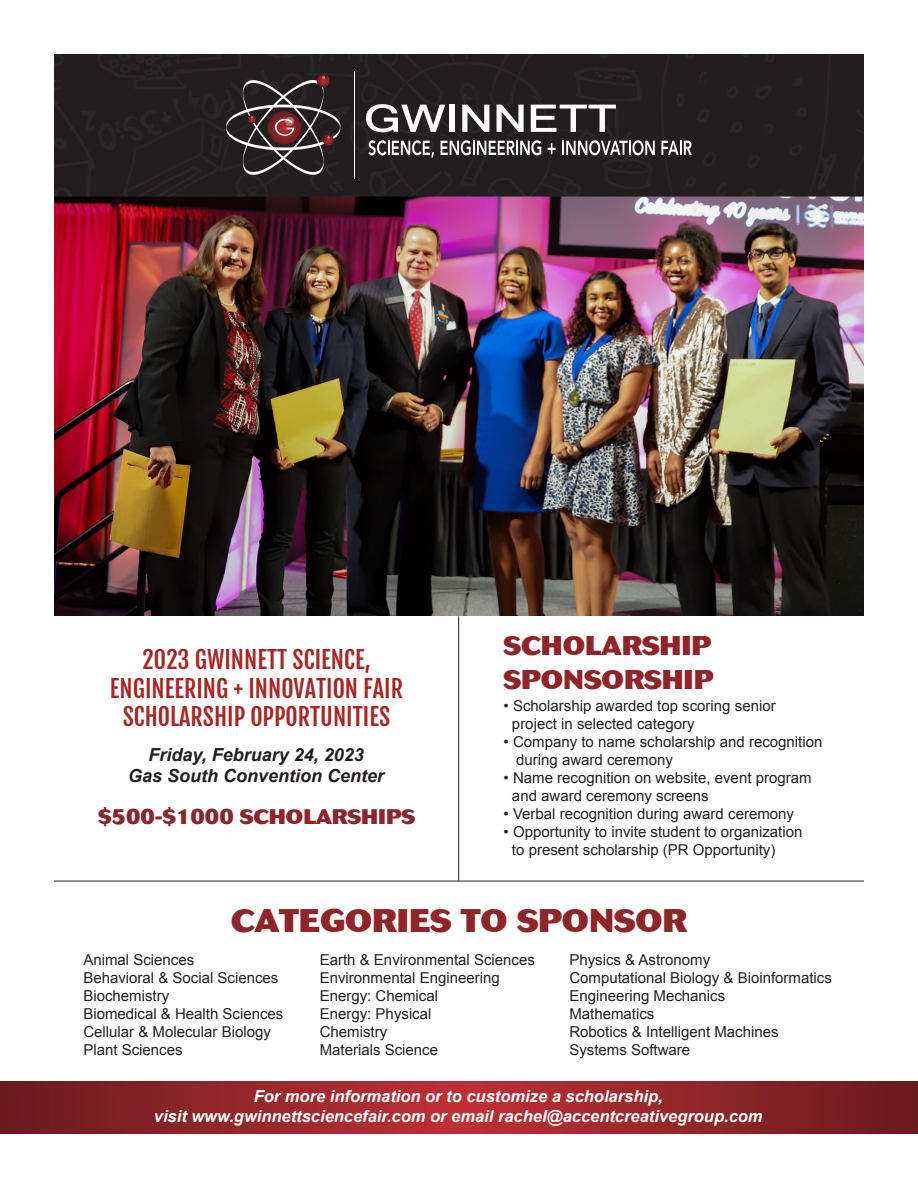
<style>
.page{position:relative;width:918px;height:1188px;background:#fff}
.page>*{position:absolute;margin:0;border:0;box-sizing:border-box;transform-origin:0 0}
.t1{font:800 32.7px "Cosmos";color:#8f252a}
.t2{font:800 27px "Cosmos";color:#8f252a}
.t3{font:24px "Fjalla One";color:#a82624}
.t4{font:800 21px "Cosmos";color:#8f252a}
.t5{font:italic 700 18px "Arial";color:#231f20}
.t6{font:italic 700 16.5px/19.8px "Arial";color:#fff;text-align:center}
.t7{font:15px "Arial";color:#231f20}
</style>
<div class="page">
<img style="left:54px;top:197px;width:810px;height:419px">
<div style="left:55px;top:55px;width:808px;height:141px;background:#231f20"></div>
<div style="left:54px;top:54px;width:810px;height:143px;border:2px solid #231f20"></div>
<svg style="left:0;top:1082px;width:918px;height:52px;background:#92252a"></svg>
<hr style="left:354px;top:71px;width:1px;height:108px;background:#fff">
<svg style="left:226px;top:74px;width:115px;height:101px"></svg>
<svg style="left:366px;top:104px;width:79px;height:28px"></svg>
<div style="left:449px;top:105px;width:6px;height:27px;background:#fff"></div>
<svg style="left:462px;top:105px;width:27px;height:27px"></svg>
<svg style="left:497px;top:105px;width:27px;height:27px"></svg>
<svg style="left:531px;top:105px;width:85px;height:27px"></svg>
<svg style="left:368px;top:140px;width:66px;height:18px"></svg>
<svg style="left:441px;top:140px;width:100px;height:15px"></svg>
<svg style="left:548px;top:143px;width:8px;height:11px"></svg>
<svg style="left:562px;top:140px;width:93px;height:15px"></svg>
<svg style="left:661px;top:141px;width:31px;height:14px"></svg>
<hr style="left:458px;top:616px;width:1px;height:265px;background:#231f20">
<hr style="left:54px;top:881px;width:810px;height:1px;background:#231f20">
<p class="t3" style="left:142px;top:645px;width:230px">2023 GWINNETT SCIENCE,</p>
<p class="t3" style="left:110px;top:673px;width:295px">ENGINEERING + INNOVATION FAIR</p>
<p class="t3" style="left:123px;top:702px;width:269px">SCHOLARSHIP OPPORTUNITIES</p>
<p class="t5" style="left:148px;top:743px;width:217px">Friday, February 24, 2023</p>
<p class="t5" style="left:128px;top:764px;width:258px">Gas South Convention Center</p>
<p class="t4" style="left:98px;top:805px;width:318px">$500-$1000 SCHOLARSHIPS</p>
<p class="t2" style="left:504px;top:630px;width:209px">SCHOLARSHIP</p>
<p class="t2" style="left:504px;top:663px;width:211px">SPONSORSHIP</p>
<p class="t7" style="left:504px;top:696px;width:274px">• Scholarship awarded top scoring senior</p>
<p class="t7" style="left:512px;top:714px;width:184px">project in selected category</p>
<p class="t7" style="left:504px;top:732px;width:320px">• Company to name scholarship and recognition</p>
<p class="t7" style="left:516px;top:750px;width:158px">during award ceremony</p>
<p class="t7" style="left:504px;top:768px;width:309px">• Name recognition on website, event program</p>
<p class="t7" style="left:512px;top:786px;width:198px">and award ceremony screens</p>
<p class="t7" style="left:504px;top:804px;width:292px">• Verbal recognition during award ceremony</p>
<p class="t7" style="left:504px;top:822px;width:300px">• Opportunity to invite student to organization</p>
<p class="t7" style="left:512px;top:840px;width:265px">to present scholarship (PR Opportunity)</p>
<p class="t1" style="left:231px;top:901px;width:458px">CATEGORIES TO SPONSOR</p>
<p class="t7" style="left:83px;top:950px;width:112px">Animal Sciences</p>
<p class="t7" style="left:83px;top:968px;width:197px">Behavioral &amp; Social Sciences</p>
<p class="t7" style="left:83px;top:986px;width:87px">Biochemistry</p>
<p class="t7" style="left:83px;top:1004px;width:202px">Biomedical &amp; Health Sciences</p>
<p class="t7" style="left:83px;top:1022px;width:189px">Cellular &amp; Molecular Biology</p>
<p class="t7" style="left:83px;top:1040px;width:101px">Plant Sciences</p>
<p class="t7" style="left:569px;top:950px;width:142px">Physics &amp; Astronomy</p>
<p class="t7" style="left:569px;top:968px;width:264px">Computational Biology &amp; Bioinformatics</p>
<p class="t7" style="left:569px;top:986px;width:157px">Engineering Mechanics</p>
<p class="t7" style="left:569px;top:1004px;width:87px">Mathematics</p>
<p class="t7" style="left:569px;top:1022px;width:211px">Robotics &amp; Intelligent Machines</p>
<p class="t7" style="left:569px;top:1040px;width:122px">Systems Software</p>
<p class="t6" style="left:154px;top:1087px;width:610px">For more information or to customize a scholarship,<br>visit www.gwinnettsciencefair.com or email rachel@accentcreativegroup.com</p>
<p class="t7" style="left:320px;top:950px;width:217px">Earth &amp; Environmental Sciences</p>
<p class="t7" style="left:320px;top:968px;width:182px">Environmental Engineering</p>
<p class="t7" style="left:320px;top:986px;width:120px">Energy: Chemical</p>
<p class="t7" style="left:320px;top:1004px;width:113px">Energy: Physical</p>
<p class="t7" style="left:320px;top:1022px;width:69px">Chemistry</p>
<p class="t7" style="left:320px;top:1040px;width:120px">Materials Science</p>
</div>
